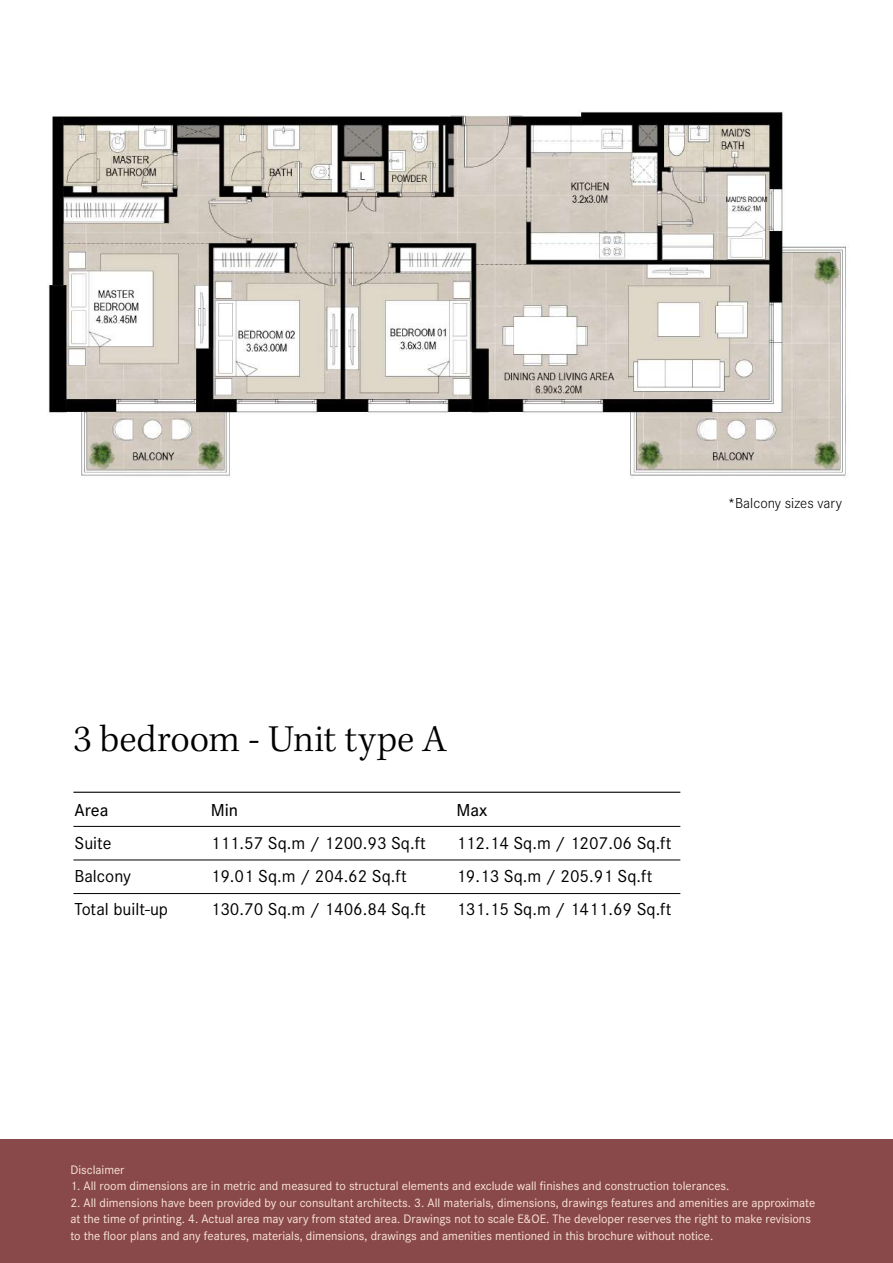
<style>
.page{position:relative;width:893px;height:1263px;background:#fff}
.page>*{position:absolute;margin:0;border:0;box-sizing:border-box;transform-origin:0 0}
.t1{font:300 39px "Kepler Std";color:#000}
.t2{font:18px/33px "Corporate S";color:#000}
.t3{font:500 18px "Corporate S";color:#000}
.t4{font:300 15px "Corporate S";color:#000}
.t5{font:12.75px/16.5px "Corporate S";color:#fbe8d8}
</style>
<div class="page">
<div style="left:0;top:1140px;width:893px;height:123px;background:#89494a"></div>
<img style="left:48px;top:110px;width:801px;height:369px">
<hr style="left:73px;top:792px;width:607px;height:1px;background:#000">
<hr style="left:73px;top:826px;width:607px;height:1px;background:#000">
<hr style="left:73px;top:860px;width:607px;height:1px;background:#000">
<hr style="left:73px;top:893px;width:607px;height:1px;background:#000">
<p class="t4" style="left:728px;top:493px;width:116px">*Balcony sizes vary</p>
<h1 class="t1" style="left:73px;top:717px;width:375px">3 bedroom - Unit type A</h1>
<h2 class="t3" style="left:74px;top:798px;width:35px">Area</h2>
<h2 class="t2" style="left:74px;top:826px;width:95px">Suite<br>Balcony<br>Total built-up</h2>
<h2 class="t3" style="left:211px;top:798px;width:29px">Min</h2>
<h2 class="t2" style="left:211px;top:826px;width:217px">111.57 Sq.m / 1200.93 Sq.ft<br>19.01 Sq.m / 204.62 Sq.ft<br>130.70 Sq.m / 1406.84 Sq.ft</h2>
<h2 class="t3" style="left:456px;top:798px;width:32px">Max</h2>
<h2 class="t2" style="left:456px;top:826px;width:217px">112.14 Sq.m / 1207.06 Sq.ft<br>19.13 Sq.m / 205.91 Sq.ft<br>131.15 Sq.m / 1411.69 Sq.ft</h2>
<p class="t5" style="left:70px;top:1161px;width:56px">Disclaimer</p>
<p class="t5" style="left:70px;top:1177px;width:661px">1. All room dimensions are in metric and measured to structural elements and exclude wall finishes and construction tolerances.</p>
<p class="t5" style="left:70px;top:1194px;width:746px">2. All dimensions have been provided by our consultant architects. 3. All materials, dimensions, drawings features and amenities are approximate at the time of printing. 4. Actual area may vary from stated area. Drawings not to scale E&amp;OE. The developer reserves the right to make revisions to the floor plans and any features, materials, dimensions, drawings and amenities mentioned in this brochure without notice.</p>
</div>
